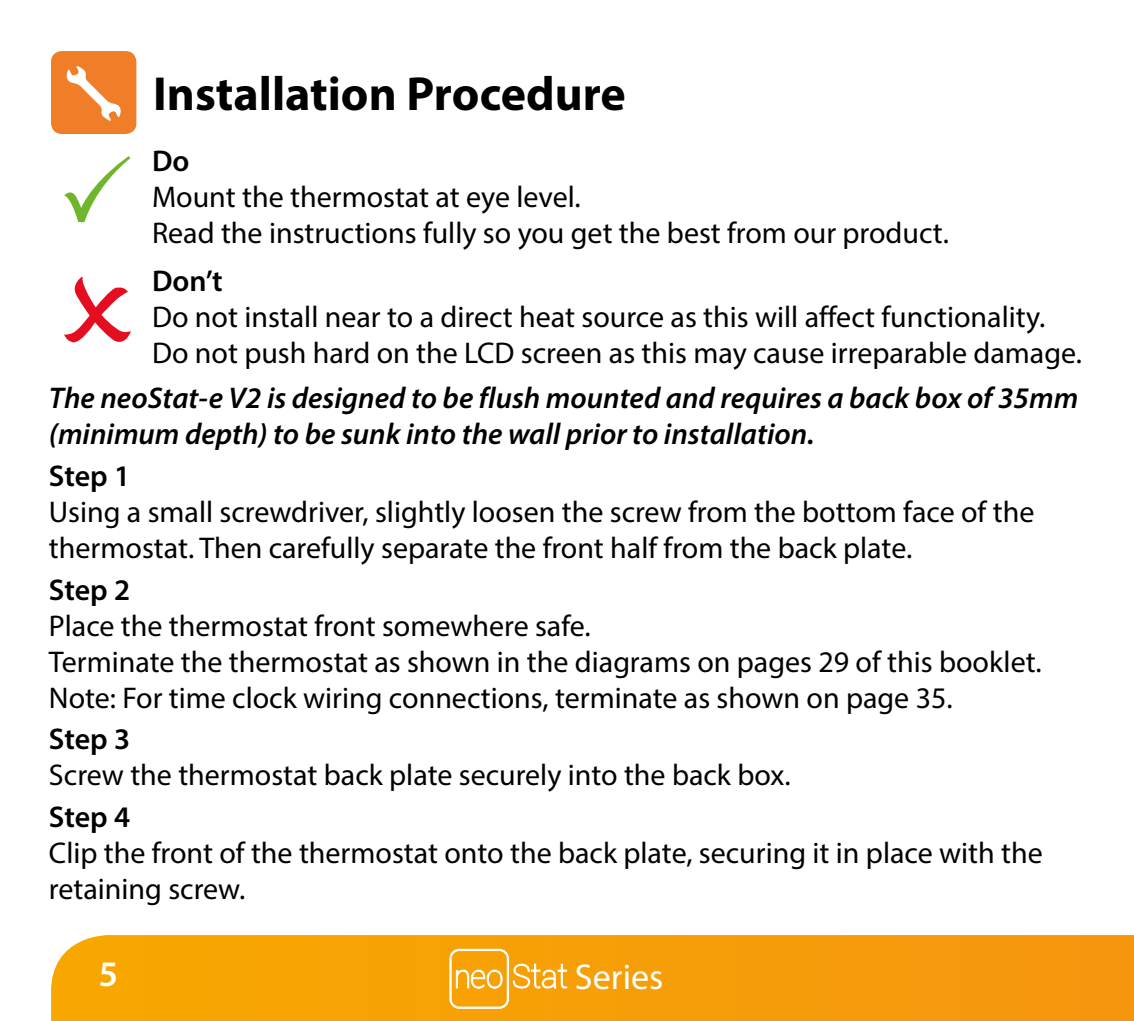
<style>
.page{position:relative;width:1134px;height:1021px;background:#fff}
.page>*{position:absolute;margin:0;border:0;box-sizing:border-box;transform-origin:0 0}
.t1{font:700 48px "Myriad Pro";color:#000}
.t2{font:36px "Myriad Pro";color:#fff}
.t3{font:600 36px "Myriad Pro";color:#fff}
.t4{font:30px/36px "Myriad Pro";color:#000}
.t5{font:italic 600 30px/36px "Myriad Pro";color:#000}
.t6{font:600 30px "Myriad Pro";letter-spacing:-.005em;color:#000}
</style>
<div class="page">
<svg style="left:51px;top:935px;width:1083px;height:85px"></svg>
<svg style="left:450px;top:949px;width:117px;height:59px"></svg>
<div style="left:51px;top:51px;width:85px;height:83px;background:#f07e28;border-radius:11px"></div>
<svg style="left:66px;top:66px;width:55px;height:55px"></svg>
<svg style="left:64px;top:156px;width:66px;height:66px"></svg>
<svg style="left:64px;top:277px;width:67px;height:66px"></svg>
<h1 class="t1" style="left:153px;top:62px;width:474px">Installation Procedure</h1>
<p class="t6" style="left:152px;top:141px;width:39px">Do</p>
<p class="t4" style="left:152px;top:178px;width:798px">Mount the thermostat at eye level.<br>Read the instructions fully so you get the best from our product.</p>
<p class="t6" style="left:152px;top:261px;width:72px">Don’t</p>
<p class="t4" style="left:152px;top:298px;width:931px">Do not install near to a direct heat source as this will affect functionality.<br>Do not push hard on the LCD screen as this may cause irreparable damage.</p>
<p class="t5" style="left:49px;top:379px;width:1031px">The neoStat-e V2 is designed to be flush mounted and requires a back box of 35mm (minimum depth) to be sunk into the wall prior to installation.</p>
<p class="t6" style="left:49px;top:457px;width:83px">Step 1</p>
<p class="t4" style="left:49px;top:493px;width:987px">Using a small screwdriver, slightly loosen the screw from the bottom face of the thermostat. Then carefully separate the front half from the back plate.</p>
<p class="t6" style="left:49px;top:570px;width:83px">Step 2</p>
<p class="t4" style="left:49px;top:607px;width:994px">Place the thermostat front somewhere safe.<br>Terminate the thermostat as shown in the diagrams on pages 29 of this booklet.<br>Note: For time clock wiring connections, terminate as shown on page 35.</p>
<p class="t6" style="left:49px;top:720px;width:83px">Step 3</p>
<p class="t4" style="left:49px;top:756px;width:743px">Screw the thermostat back plate securely into the back box.</p>
<p class="t6" style="left:49px;top:798px;width:83px">Step 4</p>
<p class="t4" style="left:49px;top:834px;width:995px">Clip the front of the thermostat onto the back plate, securing it in place with the retaining screw.</p>
<p class="t3" style="left:99px;top:950px;width:21px">5</p>
<p class="t2" style="left:575px;top:954px;width:90px">Series</p>
</div>
